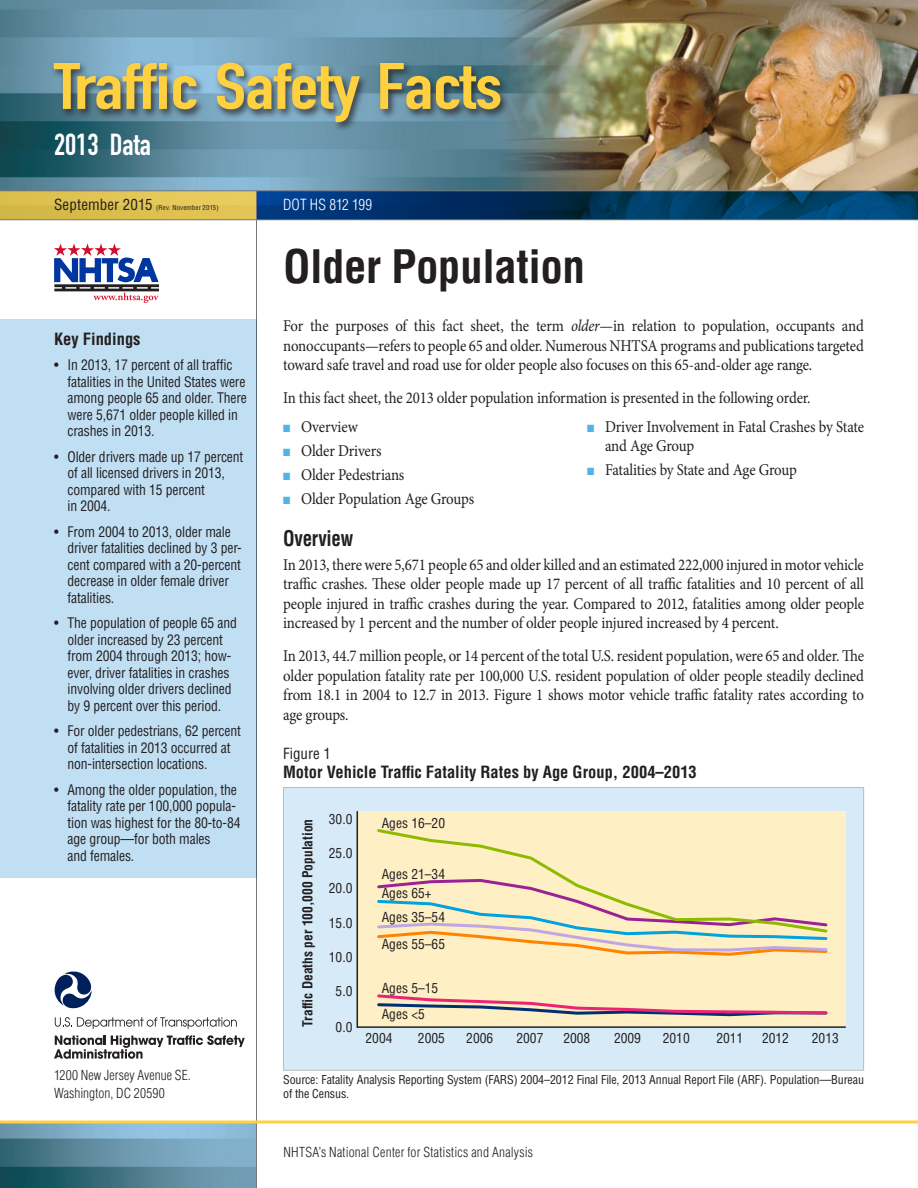
<style>
.page{position:relative;width:918px;height:1188px;background:#fff}
.page>*{position:absolute;margin:0;border:0;box-sizing:border-box;transform-origin:0 0}
.t1{font:64.5px "DIN Engschrift Std";letter-spacing:-.01em;color:#ffd03f;scale:1.2 1}
.t2{font:700 condensed 45px "Helvetica LT Std";letter-spacing:-.01em;color:#231f20}
.t3{font:30px "DIN Engschrift Std";color:#fff}
.HeadA{font:700 condensed 21px "Helvetica LT Std";letter-spacing:-.01em;color:#231f20;scale:.9 1}
.Body{font:16.5px/19.5px "Minion Pro";letter-spacing:-.015em;color:#231f20;text-align:justify;scale:.9 1}
.Table___Figure_Title{font:700 condensed 16.5px "Helvetica LT Std";color:#231f20}
.Table___Figure_Numbe{font:condensed 15px "Helvetica LT Std";letter-spacing:.005em;color:#231f20}
.t4{font:300 condensed 15px "Helvetica LT Std";letter-spacing:.005em;color:#fff}
.t5{font:condensed 14.25px/16.5px "Helvetica LT Std";letter-spacing:-.01em;color:#231f20;scale:.96 1}
.t6{font:condensed 13.5px "Helvetica LT Std";color:#231f20}
.t7{font:300 condensed 13.5px/18px "Helvetica LT Std";letter-spacing:.01em;color:#231f20}
.t8{font:700 condensed 13.5px "Helvetica LT Std";color:#231f20}
.Table__Figure_Footer{font:condensed 12px/13.5px "Helvetica LT Std";letter-spacing:-.01em;color:#231f20}
.t9{font:condensed 6.75px "Helvetica LT Std";letter-spacing:.025em;color:#231f20}
.s1{font-style:italic}
.s2{color:#53b3e8}
</style>
<div class="page">
<img style="left:0;top:0;width:918px;height:190px">
<img style="left:0;top:1124px;width:256px;height:64px">
<div style="left:50px;top:60px;width:460px;height:73px;background:#231f20;opacity:.75"></div>
<svg style="left:257px;top:191px;width:661px;height:28px;background:#013867"></svg>
<div style="left:0;top:191px;width:256px;height:29px;background:linear-gradient(to right,#d6ba49,#e7ca5b)"></div>
<hr style="left:0;top:219px;width:918px;height:1px;background:#76787b">
<hr style="left:0;top:190px;width:918px;height:1px;background:#76787b">
<hr style="left:256px;top:191px;width:1px;height:997px;background:#76787b">
<svg style="left:0;top:1120px;width:918px;height:4px;background:#fad86c"></svg>
<svg style="left:54px;top:1035px;width:191px;height:24px"></svg>
<svg style="left:55px;top:1017px;width:182px;height:12px"></svg>
<svg style="left:54px;top:971px;width:38px;height:38px"></svg>
<svg style="left:54px;top:243px;width:105px;height:60px"></svg>
<div style="left:0;top:319px;width:256px;height:559px;background:#c1dff3"></div>
<div style="left:284px;top:788px;width:580px;height:282px;background:#d7eaf7"></div>
<div style="left:357px;top:811px;width:489px;height:216px;background:#feefc5"></div>
<hr style="left:357px;top:811px;width:1px;height:217px;background:#231f20">
<hr style="left:357px;top:1026px;width:489px;height:2px;background:#231f20">
<svg style="left:377px;top:994px;width:451px;height:23px"></svg>
<svg style="left:377px;top:934px;width:451px;height:22px"></svg>
<svg style="left:377px;top:829px;width:451px;height:105px"></svg>
<div style="left:283px;top:787px;width:581px;height:284px;border:1px solid #bcbdc0"></div>
<h1 class="t1" style="left:54px;top:48px;width:375px">Traffic Safety Facts</h1>
<h3 class="t3" style="left:54px;top:127px;width:98px">2013 Data</h3>
<p class="Table___Figure_Numbe" style="left:54px;top:195px;width:100px">September 2015</p>
<p class="t9" style="left:156px;top:204px;width:64px">(Rev. November 2015)</p>
<p class="t4" style="left:283px;top:195px;width:91px">DOT HS 812 199</p>
<p class="Table___Figure_Title" style="left:54px;top:328px;width:88px">Key Findings</p>
<p class="t5" style="left:68px;top:357px;width:188px;text-indent:-14px">• In 2013, 17 percent of all traffic fatalities in the United States were among people 65 and older. There were 5,671 older people killed in crashes in 2013.</p>
<p class="t5" style="left:68px;top:448px;width:185px;text-indent:-14px">• Older drivers made up 17 percent of all licensed drivers in 2013, compared with 15 percent<br>in 2004.</p>
<p class="t5" style="left:68px;top:523px;width:183px;text-indent:-14px">• From 2004 to 2013, older male driver fatalities declined by 3 per&shy;cent compared with a 20-percent decrease in older female driver fatalities.</p>
<p class="t5" style="left:54px;top:615px;width:192px;text-align:center">• The population of people 65 and older increased by 23 percent from 2004 through 2013; how&shy;ever, driver fatalities in crashes involving older drivers declined<br>by 9 percent over this period.</p>
<p class="t5" style="left:68px;top:723px;width:182px;text-indent:-14px">• For older pedestrians, 62 percent of fatalities in 2013 occurred at non-intersection locations.</p>
<p class="t5" style="left:68px;top:781px;width:182px;text-indent:-14px">• Among the older population, the fatality rate per 100,000 popula&shy;tion was highest for the 80-to-84 age group—for both males<br>and females.</p>
<p class="t7" style="left:54px;top:1066px;width:138px">1200 New Jersey Avenue SE.<br>Washington, DC 20590</p>
<p class="t2" style="left:283px;top:239px;width:304px">Older Population</p>
<p class="Body" style="left:283px;top:316px;width:647px">For the purposes of this fact sheet, the term <span class="s1">older</span>—in relation to population, occupants and nonoccupants—refers to people 65 and older. Numerous NHTSA programs and publications targeted toward safe travel and road use for older people also focuses on this 65-and-older age range.</p>
<p class="Body" style="left:283px;top:388px;width:588px">In this fact sheet, the 2013 older population information is presented in the following order.</p>
<p class="Body" style="left:283px;top:417px;width:85px"><span class="s2">■</span> Overview</p>
<p class="Body" style="left:283px;top:441px;width:111px"><span class="s2">■</span> Older Drivers</p>
<p class="Body" style="left:283px;top:465px;width:136px"><span class="s2">■</span> Older Pedestrians</p>
<p class="Body" style="left:283px;top:489px;width:214px"><span class="s2">■</span> Older Population Age Groups</p>
<p class="Body" style="left:605px;top:417px;width:289px;text-indent:-18px"><span class="s2">■</span> Driver Involvement in Fatal Crashes by State and Age Group</p>
<p class="Body" style="left:587px;top:460px;width:235px"><span class="s2">■</span> Fatalities by State and Age Group</p>
<p class="HeadA" style="left:283px;top:525px;width:80px">Overview</p>
<p class="Body" style="left:283px;top:555px;width:647px">In 2013, there were 5,671 people 65 and older killed and an estimated 222,000 injured in motor vehicle traffic crashes. These older people made up 17 percent of all traffic fatalities and 10 percent of all people injured in traffic crashes during the year. Compared to 2012, fatalities among older people increased by 1 percent and the number of older people injured increased by 4 percent.</p>
<p class="Body" style="left:283px;top:646px;width:647px">In 2013, 44.7 million people, or 14 percent of the total U.S. resident population, were 65 and older. The older population fatality rate per 100,000 U.S. resident population of older people steadily declined from 18.1 in 2004 to 12.7 in 2013. Figure 1 shows motor vehicle traffic fatality rates according to age groups.</p>
<p class="Table___Figure_Numbe" style="left:283px;top:744px;width:49px">Figure 1</p>
<p class="Table___Figure_Title" style="left:283px;top:762px;width:415px">Motor Vehicle Traffic Fatality Rates by Age Group, 2004–2013</p>
<p class="t6" style="left:329px;top:811px;width:25px">30.0</p>
<p class="t6" style="left:382px;top:815px;width:65px">Ages 16–20</p>
<p class="t8" style="left:299px;top:1027px;width:210px;rotate:-90deg">Traf c Deaths per 100,000 Population</p>
<p class="t6" style="left:329px;top:845px;width:25px">25.0</p>
<p class="t6" style="left:329px;top:879px;width:25px">20.0</p>
<p class="t6" style="left:329px;top:914px;width:25px">15.0</p>
<p class="t6" style="left:329px;top:949px;width:25px">10.0</p>
<p class="t6" style="left:336px;top:983px;width:18px">5.0</p>
<p class="t6" style="left:336px;top:1018px;width:18px">0.0</p>
<p class="t6" style="left:382px;top:866px;width:65px">Ages 21–34</p>
<p class="t6" style="left:382px;top:885px;width:51px">Ages 65+</p>
<p class="t6" style="left:382px;top:909px;width:65px">Ages 35–54</p>
<p class="t6" style="left:382px;top:935px;width:65px">Ages 55–65</p>
<p class="t6" style="left:382px;top:980px;width:58px">Ages 5–15</p>
<p class="t6" style="left:382px;top:1006px;width:45px">Ages &lt;5</p>
<p class="t6" style="left:366px;top:1030px;width:28px">2004</p>
<p class="t6" style="left:418px;top:1030px;width:28px">2005</p>
<p class="t6" style="left:466px;top:1030px;width:28px">2006</p>
<p class="t6" style="left:516px;top:1030px;width:28px">2007</p>
<p class="t6" style="left:563px;top:1030px;width:28px">2008</p>
<p class="t6" style="left:614px;top:1030px;width:28px">2009</p>
<p class="t6" style="left:663px;top:1030px;width:28px">2010</p>
<p class="t6" style="left:716px;top:1030px;width:28px">2011</p>
<p class="t6" style="left:762px;top:1030px;width:28px">2012</p>
<p class="t6" style="left:812px;top:1030px;width:28px">2013</p>
<p class="Table__Figure_Footer" style="left:283px;top:1073px;width:582px">Source: Fatality Analysis Reporting System (FARS) 2004–2012 Final File, 2013 Annual Report File (ARF). Population—Bureau of the Census.</p>
<p class="t7" style="left:284px;top:1143px;width:251px">NHTSA’s National Center for Statistics and Analysis</p>
</div>
